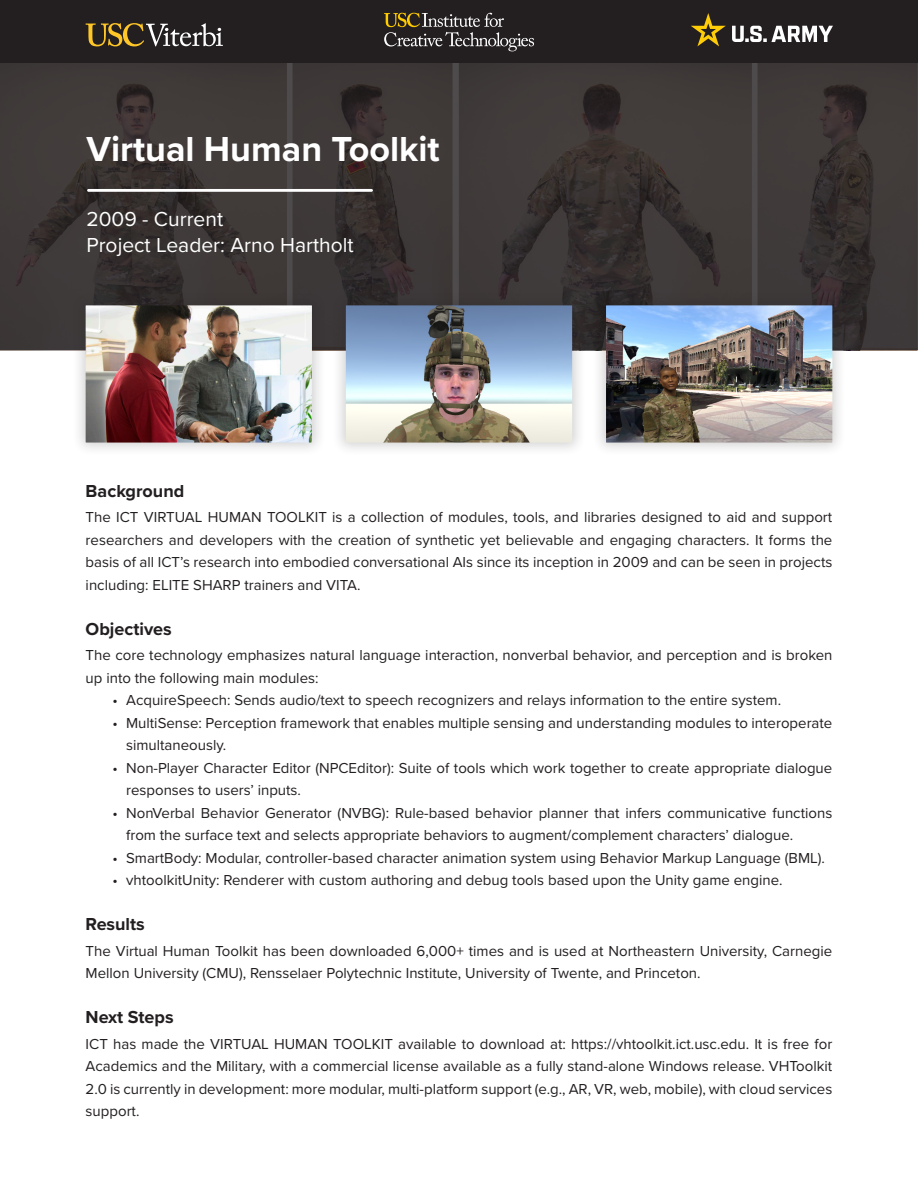
<style>
.page{position:relative;width:918px;height:1188px;background:#fff}
.page>*{position:absolute;margin:0;border:0;box-sizing:border-box;transform-origin:0 0}
.t1{font:700 36px "Proxima Nova";color:#fff}
.t2{font:21px "Proxima Nova";color:#fff}
.t3{font:700 18px "Proxima Nova";color:#231f20}
.t4{font:15px/22.5px "Proxima Nova";color:#231f20}
</style>
<div class="page">
<div style="left:0;top:0;width:918px;height:63px;background:#231f20"></div>
<svg style="left:732px;top:26px;width:100px;height:16px"></svg>
<svg style="left:691px;top:13px;width:35px;height:33px"></svg>
<svg style="left:384px;top:13px;width:150px;height:38px"></svg>
<svg style="left:86px;top:23px;width:137px;height:23px"></svg>
<svg style="left:0;top:63px;width:918px;height:287px;background:#3c3635"></svg>
<hr style="left:87px;top:189px;width:286px;height:3px;background:#fff">
<div style="left:332px;top:291px;width:255px;height:166px;background:#231f20;opacity:.2"></div>
<img style="left:346px;top:305px;width:226px;height:138px">
<div style="left:592px;top:291px;width:255px;height:166px;background:#231f20;opacity:.2"></div>
<img style="left:606px;top:305px;width:226px;height:138px">
<div style="left:72px;top:291px;width:254px;height:166px;background:#231f20;opacity:.2"></div>
<img style="left:86px;top:305px;width:226px;height:138px">
<p class="t1" style="left:86px;top:122px;width:355px">Virtual Human Toolkit</p>
<p class="t2" style="left:86px;top:204px;width:138px">2009 - Current</p>
<p class="t2" style="left:86px;top:229px;width:269px">Project Leader: Arno Hartholt</p>
<p class="t3" style="left:86px;top:478px;width:100px">Background</p>
<p class="t4" style="left:86px;top:506px;width:748px;text-align:justify">The ICT VIRTUAL HUMAN TOOLKIT is a collection of modules, tools, and libraries designed to aid and support researchers and developers with the creation of synthetic yet believable and engaging characters. It forms the basis of all ICT’s research into embodied conversational AIs since its inception in 2009 and can be seen in projects including: ELITE SHARP trainers and VITA.</p>
<p class="t3" style="left:86px;top:616px;width:88px">Objectives</p>
<p class="t4" style="left:86px;top:644px;width:748px">The core technology emphasizes natural language interaction, nonverbal behavior, and perception and is broken up into the following main modules:</p>
<p class="t4" style="left:113px;top:689px;width:670px">• AcquireSpeech: Sends audio/text to speech recognizers and relays information to the entire system.</p>
<p class="t4" style="left:126px;top:711px;width:708px;text-indent:-14px">• MultiSense: Perception framework that enables multiple sensing and understanding modules to interoperate simultaneously.</p>
<p class="t4" style="left:126px;top:756px;width:708px;text-indent:-14px">• Non-Player Character Editor (NPCEditor): Suite of tools which work together to create appropriate dialogue responses to users’ inputs.</p>
<p class="t4" style="left:126px;top:801px;width:708px;text-indent:-14px">• NonVerbal Behavior Generator (NVBG): Rule-based behavior planner that infers communicative functions from the surface text and selects appropriate behaviors to augment/complement characters’ dialogue.</p>
<p class="t4" style="left:113px;top:846px;width:714px">• SmartBody: Modular, controller-based character animation system using Behavior Markup Language (BML).</p>
<p class="t4" style="left:113px;top:869px;width:671px">• vhtoolkitUnity: Renderer with custom authoring and debug tools based upon the Unity game engine.</p>
<p class="t3" style="left:86px;top:911px;width:61px">Results</p>
<p class="t4" style="left:86px;top:939px;width:748px">The Virtual Human Toolkit has been downloaded 6,000+ times and is used at Northeastern University, Carnegie<br>Mellon University (CMU), Rensselaer Polytechnic Institute, University of Twente, and Princeton.</p>
<p class="t3" style="left:86px;top:1004px;width:89px">Next Steps</p>
<p class="t4" style="left:86px;top:1032px;width:748px;text-align:justify">ICT has made the VIRTUAL HUMAN TOOLKIT available to download at: https://vhtoolkit.ict.usc.edu. It is free for Academics and the Military, with a commercial license available as a fully stand-alone Windows release. VHToolkit 2.0 is currently in development: more modular, multi-platform support (e.g., AR, VR, web, mobile), with cloud services support.</p>
</div>
